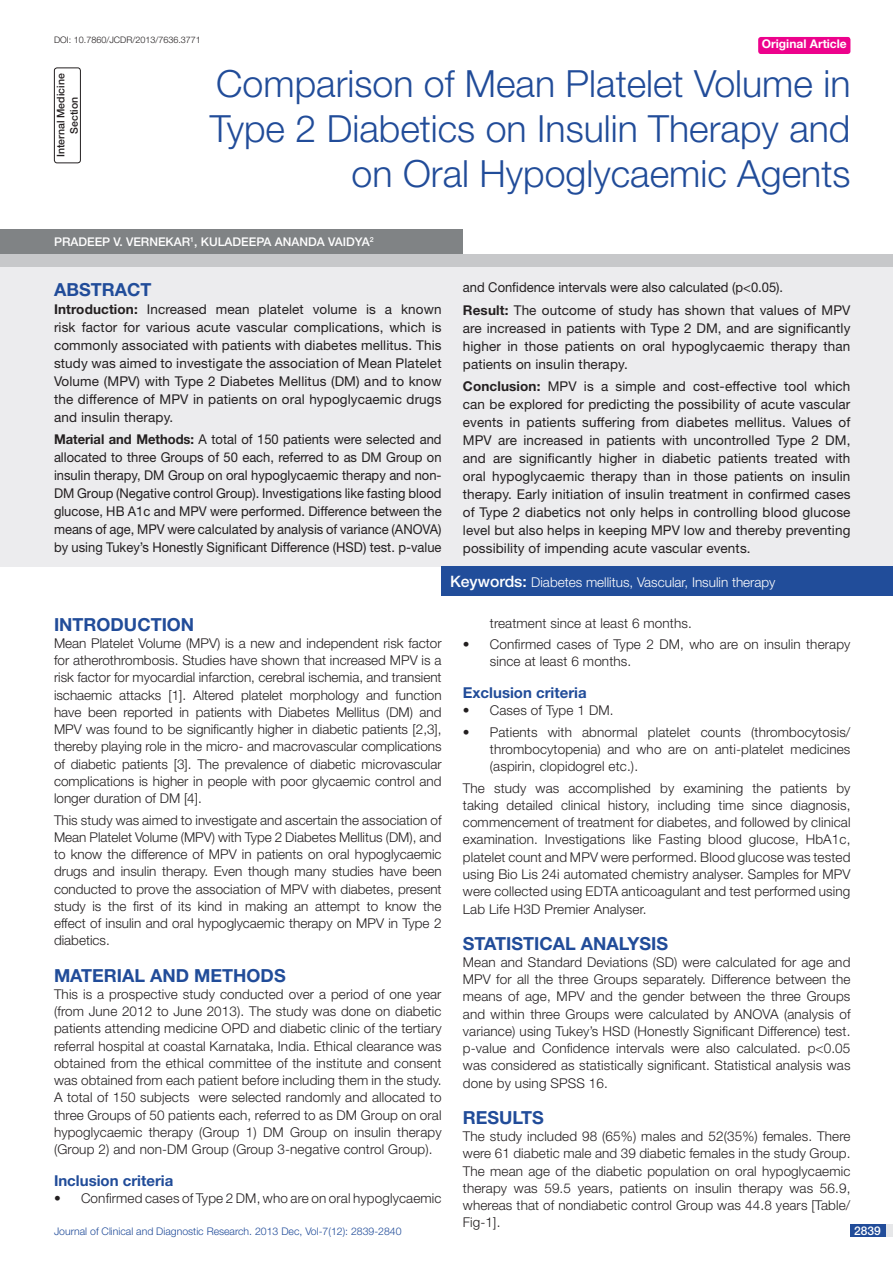
<style>
.page{position:relative;width:893px;height:1263px;background:#fff}
.page>*{position:absolute;margin:0;border:0;box-sizing:border-box;transform-origin:0 0}
.t1{font:300 37.5px/45px "Helvetica Neue";color:#214c99;text-align:right}
.t2{font:700 18px "Helvetica Neue";color:#214c99}
.t3{font:700 15px "Helvetica Neue";color:#214c99}
.t4{font:300 13.5px/17.2px "Helvetica Neue";letter-spacing:.01em;color:#231f20;text-align:justify}
.t5{font:13.5px/18px "Helvetica Neue";letter-spacing:.01em;color:#231f20;text-align:justify}
.t6{font:13.5px/18px "Helvetica Neue";letter-spacing:.01em;color:#231f20;text-align:justify;scale:.96 1}
.t7{font:300 13.5px "Helvetica Neue";color:#fff}
.t8{font:500 12px "Helvetica Neue";color:#fff}
.t9{font:700 12px "Helvetica Neue";color:#fff}
.t10{font:300 10.5px "Helvetica Neue";color:#214c99}
.t11{font:500 10.5px/13.5px "Helvetica Neue";color:#231f20;text-align:center}
.t12{font:300 9px "Helvetica Neue";color:#231f20}
.s1{color:#214d9a}
.s2{font-weight:700}
.s3{font-weight:500;font-size:15.75px}
</style>
<div class="page">
<div style="left:850px;top:1224px;width:43px;height:13px;background:#e6e7e9"></div>
<div style="left:850px;top:1224px;width:35px;height:13px;background:#214c99"></div>
<div style="left:758px;top:37px;width:92px;height:17px;background:#ed028c;border-radius:3px"></div>
<div style="left:0;top:265px;width:893px;height:301px;background:#ececee"></div>
<div style="left:0;top:254px;width:893px;height:12px;background:#c7c8ca"></div>
<div style="left:442px;top:566px;width:451px;height:30px;background:#214d9a"></div>
<div style="left:0;top:230px;width:463px;height:24px;background:#808385"></div>
<div style="left:54px;top:68px;width:27px;height:95px;border:1px solid #231f20;border-radius:3px"></div>
<p class="t12" style="left:54px;top:35px;width:148px">DOI: 10.7860/JCDR/2013/7636.3771</p>
<p class="t9" style="left:762px;top:37px;width:87px">Original Article</p>
<p class="t11" style="left:54px;top:157px;width:85px;rotate:-90deg">INTERNAL MEDICINE<br>SECTION</p>
<h1 class="t1" style="left:210px;top:60px;width:642px">Comparison of Mean Platelet Volume in<br>Type 2 Diabetics on Insulin Therapy and on Oral Hypoglycaemic Agents</h1>
<p class="t8" style="left:54px;top:235px;width:321px">PRADEEP V. VERNEKAR<sup>1</sup>, KULADEEPA ANANDA VAIDYA<sup>2</sup></p>
<h2 class="t2" style="left:54px;top:278px;width:99px">ABST<span class="s1">RAC</span>T</h2>
<p class="t5" style="left:54px;top:300px;width:389px"><span class="s2">Introduction:</span> Increased mean platelet volume is a known risk factor for various acute vascular complications, which is commonly associated with patients with diabetes mellitus. This study was aimed to investigate the association of Mean Platelet Volume (MPV) with Type 2 Diabetes Mellitus (DM) and to know the difference of MPV in patients on oral hypoglycaemic drugs and insulin therapy.</p>
<p class="t6" style="left:54px;top:430px;width:405px"><span class="s2">Material and Methods:</span> A total of 150 patients were selected and allocated to three Groups of 50 each, referred to as DM Group on insulin therapy, DM Group on oral hypoglycaemic therapy and non-DM Group (Negative control Group). Investigations like fasting blood glucose, HB A1c and MPV were performed. Difference between the means of age, MPV were calculated by analysis of variance (ANOVA) by using Tukey’s Honestly Significant Difference (HSD) test. p-value</p>
<p class="t6" style="left:463px;top:276px;width:405px;line-height:22.2px">and Confidence intervals were also calculated (p&lt;0.05).<br><span class="s2">Result:</span> The outcome of study has shown that values of MPV</p>
<p class="t5" style="left:463px;top:319px;width:389px">are increased in patients with Type 2 DM, and are significantly higher in those patients on oral hypoglycaemic therapy than patients on insulin therapy.</p>
<p class="t5" style="left:463px;top:377px;width:389px"><span class="s2">Conclusion:</span> MPV is a simple and cost-effective tool which can be explored for predicting the possibility of acute vascular events in patients suffering from diabetes mellitus. Values of MPV are increased in patients with uncontrolled Type 2 DM, and are significantly higher in diabetic patients treated with oral hypoglycaemic therapy than in those patients on insulin therapy. Early initiation of insulin treatment in confirmed cases of Type 2 diabetics not only helps in controlling blood glucose level but also helps in keeping MPV low and thereby preventing possibility of impending acute vascular events.</p>
<p class="t7" style="left:450px;top:574px;width:327px"><span class="s3">KEYWORDS:</span> Diabetes mellitus, Vascular, Insulin therapy</p>
<h2 class="t2" style="left:54px;top:613px;width:33px">Intro</h2>
<h2 class="t2" style="left:111px;top:613px;width:39px">ductio</h2>
<h2 class="t2" style="left:181px;top:613px;width:15px">n</h2>
<p class="t4" style="left:54px;top:634px;width:389px">Mean Platelet Volume (MPV) is a new and independent risk factor for atherothrombosis. Studies have shown that increased MPV is a risk factor for myocardial infarction, cerebral ischemia, and transient ischaemic attacks [1]. Altered platelet morphology and function have been reported in patients with Diabetes Mellitus (DM) and MPV was found to be significantly higher in diabetic patients [2,3], thereby playing role in the micro- and macrovascular complications of diabetic patients [3]. The prevalence of diabetic microvascular complications is higher in people with poor glycaemic control and longer duration of DM [4].</p>
<p class="t4" style="left:54px;top:811px;width:389px">This study was aimed to investigate and ascertain the association of Mean Platelet Volume (MPV) with Type 2 Diabetes Mellitus (DM), and to know the difference of MPV in patients on oral hypoglycaemic drugs and insulin therapy. Even though many studies have been conducted to prove the association of MPV with diabetes, present study is the first of its kind in making an attempt to know the effect of insulin and oral hypoglycaemic therapy on MPV in Type 2 diabetics.</p>
<h2 class="t2" style="left:54px;top:964px;width:233px">MATERIAL AND METHODS</h2>
<p class="t4" style="left:54px;top:985px;width:389px">This is a prospective study conducted over a period of one year (from June 2012 to June 2013). The study was done on diabetic patients attending medicine OPD and diabetic clinic of the tertiary referral hospital at coastal Karnataka, India. Ethical clearance was obtained from the ethical committee of the institute and consent was obtained from each patient before including them in the study.<br>A total of 150 subjects were selected randomly and allocated to three Groups of 50 patients each, referred to as DM Group on oral hypoglycaemic therapy (Group 1) DM Group on insulin therapy (Group 2) and non-DM Group (Group 3-negative control Group).</p>
<p class="t3" style="left:54px;top:1171px;width:121px">Inclusion criteria</p>
<p class="t4" style="left:54px;top:1189px;width:389px">• Confirmed cases of Type 2 DM, who are on oral hypoglycaemic</p>
<p class="t4" style="left:490px;top:614px;width:203px">treatment since at least 6 months.</p>
<p class="t4" style="left:490px;top:635px;width:362px;text-indent:-27px">• Confirmed cases of Type 2 DM, who are on insulin therapy since at least 6 months.</p>
<p class="t3" style="left:463px;top:683px;width:125px">Exclusion criteria</p>
<p class="t4" style="left:463px;top:701px;width:152px">• Cases of Type 1 DM.</p>
<p class="t4" style="left:490px;top:723px;width:362px;text-indent:-27px">• Patients with abnormal platelet counts (thrombocytosis/ thrombocytopenia) and who are on anti-platelet medicines (aspirin, clopidogrel etc.).</p>
<p class="t4" style="left:463px;top:779px;width:389px">The study was accomplished by examining the patients by taking detailed clinical history, including time since diagnosis, commencement of treatment for diabetes, and followed by clinical examination. Investigations like Fasting blood glucose, HbA1c, platelet count and MPV were performed. Blood glucose was tested using Bio Lis 24i automated chemistry analyser. Samples for MPV were collected using EDTA anticoagulant and test performed using Lab Life H3D Premier Analyser.</p>
<h2 class="t2" style="left:463px;top:932px;width:23px">Statistical</h2>
<h2 class="t2" style="left:581px;top:932px;width:69px">analysis</h2>
<p class="t4" style="left:463px;top:953px;width:389px">Mean and Standard Deviations (SD) were calculated for age and MPV for all the three Groups separately. Difference between the means of age, MPV and the gender between the three Groups and within three Groups were calculated by ANOVA (analysis of variance) using Tukey’s HSD (Honestly Significant Difference) test. p-value and Confidence intervals were also calculated. p&lt;0.05 was considered as statistically significant. Statistical analysis was done by using SPSS 16.</p>
<h2 class="t2" style="left:463px;top:1106px;width:83px">RESULTS</h2>
<p class="t4" style="left:463px;top:1127px;width:389px">The study included 98 (65%) males and 52(35%) females. There were 61 diabetic male and 39 diabetic females in the study Group.<br>The mean age of the diabetic population on oral hypoglycaemic therapy was 59.5 years, patients on insulin therapy was 56.9, whereas that of nondiabetic control Group was 44.8 years [Table/ Fig-1].</p>
<p class="t10" style="left:54px;top:1225px;width:349px">Journal of Clinical and Diagnostic Research. 2013 Dec, Vol-7(12): 2839-2840</p>
<p class="t8" style="left:854px;top:1223px;width:28px">2839</p>
</div>
